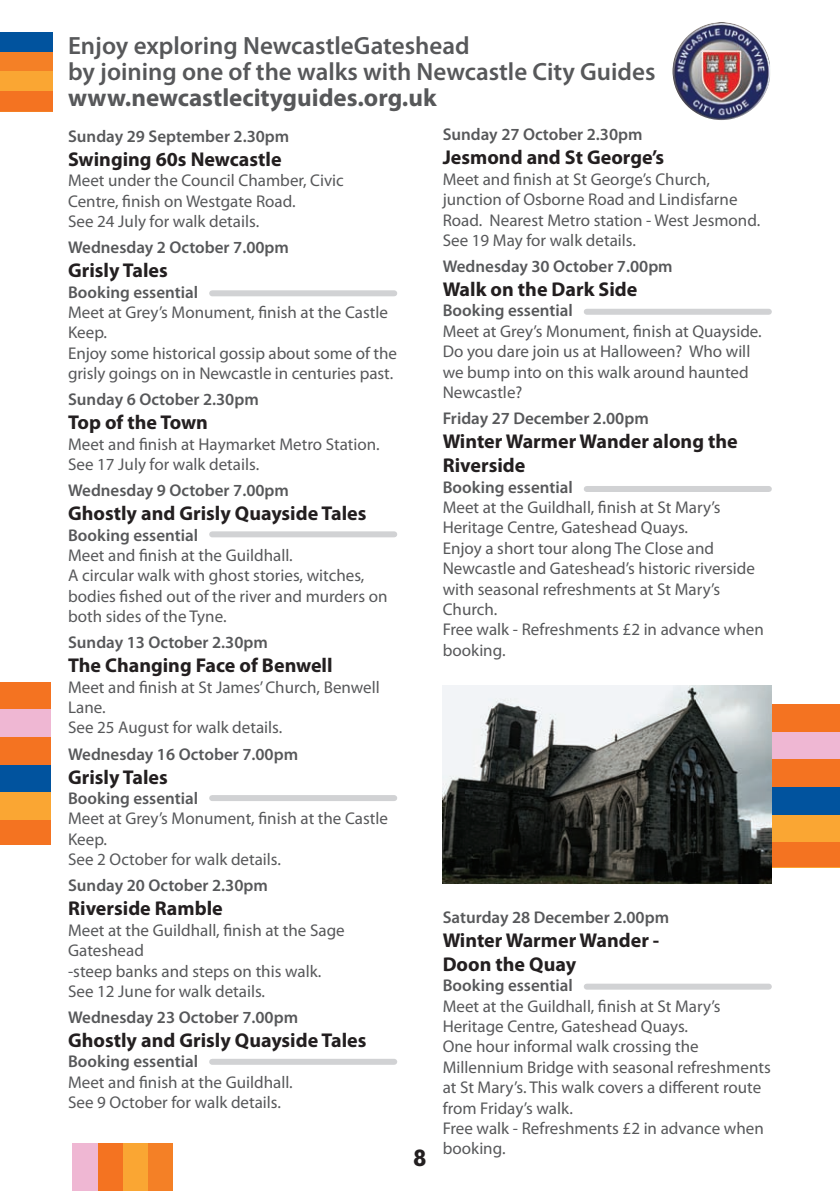
<style>
.page{position:relative;width:840px;height:1191px;background:#fff}
.page>*{position:absolute;margin:0;border:0;box-sizing:border-box;transform-origin:0 0}
.t1{font:600 25px/26px "Myriad Pro";color:#57585a}
.t2{font:700 25px "Myriad Pro";color:#57585a}
.t3{font:700 24px "Akzidenz Grotesk BQ";color:#231f20}
.t4{font:700 20px/24px "Myriad Pro";color:#231f20}
.t5{font:17px/20.4px "Myriad Pro";color:#57585a}
.t6{font:600 17px "Myriad Pro";color:#57585a}
</style>
<div class="page">
<div style="left:0;top:32px;width:53px;height:79px;background:#01539e"></div>
<div style="left:0;top:52px;width:53px;height:59px;background:#f48026"></div>
<div style="left:0;top:72px;width:53px;height:39px;background:#faa633"></div>
<div style="left:0;top:91px;width:53px;height:20px;background:#f47321"></div>
<div style="left:72px;top:1143px;width:101px;height:48px;background:#f48026"></div>
<div style="left:72px;top:1143px;width:76px;height:48px;background:#faa633"></div>
<div style="left:72px;top:1143px;width:50px;height:48px;background:#f47321"></div>
<div style="left:72px;top:1143px;width:25px;height:48px;background:#efb7d3"></div>
<div style="left:0;top:682px;width:51px;height:162px;background:#f47321"></div>
<div style="left:0;top:709px;width:51px;height:135px;background:#efb7d3"></div>
<div style="left:0;top:737px;width:51px;height:107px;background:#f47321"></div>
<div style="left:0;top:764px;width:51px;height:80px;background:#01539e"></div>
<div style="left:0;top:792px;width:51px;height:52px;background:#faa633"></div>
<div style="left:0;top:820px;width:51px;height:24px;background:#f47321"></div>
<div style="left:766px;top:704px;width:73px;height:163px;background:#f47321"></div>
<div style="left:766px;top:732px;width:73px;height:135px;background:#efb7d3"></div>
<div style="left:766px;top:760px;width:73px;height:107px;background:#f47321"></div>
<div style="left:766px;top:787px;width:73px;height:80px;background:#01539e"></div>
<div style="left:766px;top:815px;width:73px;height:52px;background:#faa633"></div>
<div style="left:766px;top:842px;width:73px;height:25px;background:#f47321"></div>
<img style="left:442px;top:686px;width:329px;height:197px">
<img style="left:672px;top:22px;width:98px;height:98px;border-radius:49px">
<div style="left:212px;top:290px;width:182px;height:6px;background:#d1d2d4"></div>
<div style="left:586px;top:309px;width:182px;height:6px;background:#d1d2d4"></div>
<div style="left:212px;top:531px;width:182px;height:6px;background:#d1d2d4"></div>
<div style="left:212px;top:795px;width:182px;height:6px;background:#d1d2d4"></div>
<div style="left:586px;top:983px;width:182px;height:6px;background:#d1d2d4"></div>
<div style="left:212px;top:1058px;width:182px;height:6px;background:#d1d2d4"></div>
<div style="left:586px;top:486px;width:182px;height:6px;background:#d1d2d4"></div>
<h1 class="t1" style="left:68px;top:32px;width:588px">Enjoy exploring NewcastleGateshead<br>by joining one of the walks with Newcastle City Guides</h1>
<h1 class="t2" style="left:68px;top:81px;width:370px">www.newcastlecityguides.org.uk</h1>
<p class="t6" style="left:68px;top:125px;width:223px">Sunday 29 September 2.30pm</p>
<p class="t4" style="left:68px;top:146px;width:215px">Swinging 60s Newcastle</p>
<p class="t5" style="left:68px;top:170px;width:277px">Meet under the Council Chamber, Civic<br>Centre, finish on Westgate Road.<br>See 24 July for walk details.</p>
<p class="t6" style="left:68px;top:236px;width:222px">Wednesday 2 October 7.00pm</p>
<p class="t4" style="left:68px;top:258px;width:101px">Grisly Tales</p>
<p class="t6" style="left:68px;top:281px;width:131px">Booking essential</p>
<p class="t5" style="left:68px;top:302px;width:330px">Meet at Grey’s Monument, finish at the Castle Keep.<br>Enjoy some historical gossip about some of the grisly goings on in Newcastle in centuries past.</p>
<p class="t6" style="left:68px;top:389px;width:192px">Sunday 6 October 2.30pm</p>
<p class="t4" style="left:68px;top:410px;width:141px">Top of the Town</p>
<p class="t5" style="left:68px;top:433px;width:313px">Meet and finish at Haymarket Metro Station.<br>See 17 July for walk details.</p>
<p class="t6" style="left:68px;top:479px;width:222px">Wednesday 9 October 7.00pm</p>
<p class="t4" style="left:68px;top:501px;width:300px">Ghostly and Grisly Quayside Tales</p>
<p class="t6" style="left:68px;top:524px;width:131px">Booking essential</p>
<p class="t5" style="left:68px;top:545px;width:321px">Meet and finish at the Guildhall.<br>A circular walk with ghost stories, witches, bodies fished out of the river and murders on both sides of the Tyne.</p>
<p class="t6" style="left:68px;top:631px;width:201px">Sunday 13 October 2.30pm</p>
<p class="t4" style="left:68px;top:653px;width:266px">The Changing Face of Benwell</p>
<p class="t5" style="left:68px;top:676px;width:313px">Meet and finish at St James’ Church, Benwell<br>Lane.<br>See 25 August for walk details.</p>
<p class="t6" style="left:68px;top:743px;width:231px">Wednesday 16 October 7.00pm</p>
<p class="t4" style="left:68px;top:764px;width:101px">Grisly Tales</p>
<p class="t6" style="left:68px;top:787px;width:131px">Booking essential</p>
<p class="t5" style="left:68px;top:808px;width:321px">Meet at Grey’s Monument, finish at the Castle<br>Keep.<br>See 2 October for walk details.</p>
<p class="t6" style="left:68px;top:874px;width:201px">Sunday 20 October 2.30pm</p>
<p class="t4" style="left:68px;top:896px;width:156px">Riverside Ramble</p>
<p class="t5" style="left:68px;top:919px;width:278px">Meet at the Guildhall, finish at the Sage<br>Gateshead<br>-steep banks and steps on this walk.<br>See 12 June for walk details.</p>
<p class="t6" style="left:68px;top:1006px;width:231px">Wednesday 23 October 7.00pm</p>
<p class="t4" style="left:68px;top:1027px;width:300px">Ghostly and Grisly Quayside Tales</p>
<p class="t6" style="left:68px;top:1050px;width:131px">Booking essential</p>
<p class="t5" style="left:68px;top:1071px;width:226px">Meet and finish at the Guildhall.<br>See 9 October for walk details.</p>
<p class="t6" style="left:442px;top:124px;width:201px">Sunday 27 October 2.30pm</p>
<p class="t4" style="left:442px;top:145px;width:223px">Jesmond and St George’s</p>
<p class="t5" style="left:442px;top:169px;width:319px">Meet and finish at St George’s Church, junction of Osborne Road and Lindisfarne Road. Nearest Metro station - West Jesmond.<br>See 19 May for walk details.</p>
<p class="t6" style="left:442px;top:255px;width:231px">Wednesday 30 October 7.00pm</p>
<p class="t4" style="left:442px;top:277px;width:196px">Walk on the Dark Side</p>
<p class="t6" style="left:442px;top:300px;width:131px">Booking essential</p>
<p class="t5" style="left:442px;top:321px;width:320px">Meet at Grey’s Monument, finish at Quayside.<br>Do you dare join us at Halloween? Who will we bump into on this walk around haunted Newcastle?</p>
<p class="t6" style="left:442px;top:407px;width:207px">Friday 27 December 2.00pm</p>
<p class="t4" style="left:442px;top:429px;width:296px">Winter Warmer Wander along the<br>Riverside</p>
<p class="t6" style="left:442px;top:476px;width:131px">Booking essential</p>
<p class="t5" style="left:442px;top:497px;width:322px">Meet at the Guildhall, finish at St Mary’s<br>Heritage Centre, Gateshead Quays.<br>Enjoy a short tour along The Close and<br>Newcastle and Gateshead’s historic riverside with seasonal refreshments at St Mary’s<br>Church.<br>Free walk - Refreshments £2 in advance when booking.</p>
<h2 class="t3" style="left:413px;top:1144px;width:15px">8</h2>
<p class="t6" style="left:442px;top:906px;width:228px">Saturday 28 December 2.00pm</p>
<p class="t4" style="left:442px;top:927px;width:218px">Winter Warmer Wander -<br>Doon the Quay</p>
<p class="t6" style="left:442px;top:974px;width:131px">Booking essential</p>
<p class="t5" style="left:442px;top:995px;width:329px">Meet at the Guildhall, finish at St Mary’s Heritage Centre, Gateshead Quays.<br>One hour informal walk crossing the Millennium Bridge with seasonal refreshments at St Mary’s. This walk covers a different route from Friday’s walk.<br>Free walk - Refreshments £2 in advance when booking.</p>
</div>
